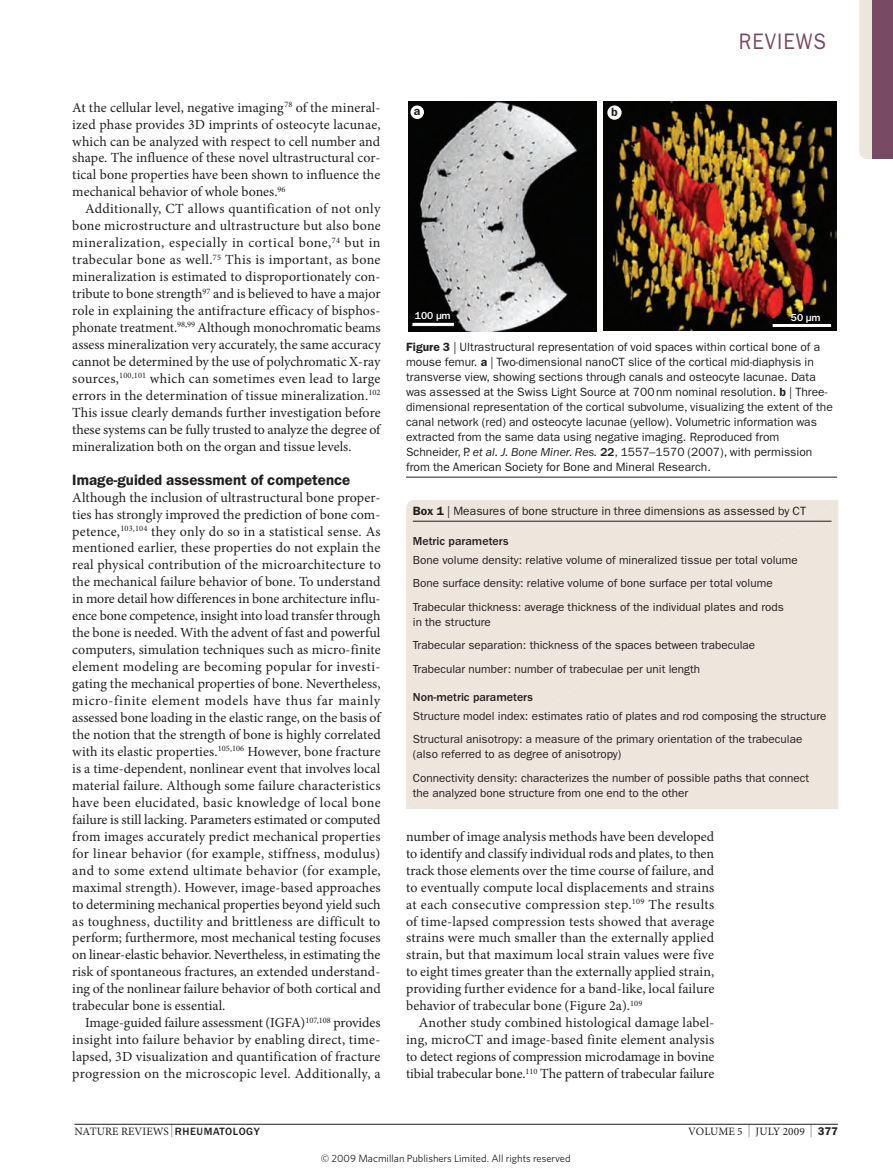
<style>
.page{position:relative;width:893px;height:1174px;background:#fff}
.page>*{position:absolute;margin:0;border:0;box-sizing:border-box;transform-origin:0 0}
.t1{font:22.5px "ITC Franklin Gothic Std";letter-spacing:.05em;color:#794b62;scale:.9 1}
.t2{font:600 15px "ITC Franklin Gothic Std";color:#231f20}
.t3{font:13.95px/17px "Minion Pro";letter-spacing:.005em;color:#231f20;text-align:justify}
.t4{font:12px/15px "ITC Franklin Gothic Std";color:#231f20}
.t5{font:500 12px "ITC Franklin Gothic Std";color:#231f20}
.t6{font:600 12px "ITC Franklin Gothic Std";color:#231f20}
.t7{font:11.7px/23.5px "ITC Franklin Gothic Std";color:#231f20}
.t8{font:11.25px "Minion Pro";letter-spacing:.01em;color:#231f20}
.t9{font:10.5px "Whitney";color:#231f20}
.t10{font:500 10.5px "ITC Franklin Gothic Std";color:#fff}
.s1{font-weight:600}
.s2{font-style:italic}
.s3{font-weight:500}
.s4{font-size:12.9px}
.s5{font-family:"ITC Franklin Gothic Std";font-weight:500;font-size:10.95px}
.s6{font-family:"ITC Franklin Gothic Std";font-weight:600}
</style>
<div class="page">
<hr style="left:74px;top:1124px;width:764px;height:1px;background:#231f20">
<img style="left:408px;top:102px;width:188px;height:229px">
<img style="left:604px;top:102px;width:232px;height:229px">
<div style="left:410px;top:105px;width:14px;height:14px;background:#fff;border-radius:50%"></div>
<div style="left:607px;top:105px;width:15px;height:15px;background:#fff;border-radius:50%"></div>
<hr style="left:412px;top:323px;width:42px;height:3px;background:#fff">
<hr style="left:773px;top:324px;width:58px;height:3px;background:#fff">
<hr style="left:406px;top:477px;width:431px;height:1px;background:#231f20">
<div style="left:406px;top:500px;width:432px;height:309px;background:#ece6dd"></div>
<hr style="left:413px;top:521px;width:418px;height:1px;background:#231f20">
<svg style="left:859px;top:0;width:34px;height:159px;background:#a58691"></svg>
<p class="t3" style="left:72px;top:99px;width:310px">at the cellular level, negative imaging<sup>78</sup> of the mineral&shy;ized phase provides 3D imprints of osteocyte lacunae, which can be analyzed with respect to cell number and shape. the influence of these novel ultrastructural cor&shy;tical bone properties have been shown to influence the mechanical behavior of whole bones.<sup>96</sup></p>
<p class="t3" style="left:72px;top:200px;width:310px;text-indent:13px">additionally, Ct allows quantification of not only bone microstructure and ultrastructure but also bone mineralization, especially in cortical bone,<sup>74</sup> but in trabecular bone as well.<sup>75</sup> this is important, as bone mineraliza tion is estimated to disproportionately con&shy;tribute to bone strength<sup>97</sup> and is believed to have a major role in explaining the antifracture efficacy of bisphos&shy;phonate treatment.<sup>98,99</sup> although monochromatic beams assess mineralization very accurately, the same accuracy cannot be determined by the use of polychromatic X-ray sources,<sup>100,101</sup> which can sometimes even lead to large errors in the determination of tissue mineralization.<sup>102 </sup>this issue clearly demands further investigation before these systems can be fully trusted to analyze the degree of mineralization both on the organ and tissue levels.</p>
<p class="t2" style="left:72px;top:470px;width:280px">Image-guided assessment of competence</p>
<p class="t3" style="left:72px;top:489px;width:310px">although the inclusion of ultrastructural bone proper&shy;ties has strongly improved the prediction of bone com&shy;petence,<sup>103,104</sup> they only do so in a statistical sense. as mentioned earlier, these properties do not explain the real physical contribution of the microarchitecture to the mechanical failure behavior of bone. to understand in more detail how differences in bone architecture influ&shy;ence bone competence, insight into load transfer through the bone is needed. with the advent of fast and powerful computers, simulation techniques such as micro-finite element modeling are becoming popular for investi&shy;gating the mechanical properties of bone. nevertheless, micro-finite element models have thus far mainly assessed bone loading in the elastic range, on the basis of the notion that the strength of bone is highly correlated with its elastic properties.<sup>105,106</sup> However, bone fracture is a time-dependent, nonlinear event that involves local ma terial failure. although some failure characteristics have been elucidated, basic knowledge of local bone failure is still lacking. Parameters estimated or computed from images accurately predict mechanical properties for linear behavior (for example, stiffness, modulus) and to some extend ultimate behavior (for example, maximal strength). However, image-based approaches to determining mechanical properties beyond yield such as toughness, ductility and brittleness are difficult to perform; furthermore, most mechanical testing focuses on linear-elastic behavior. nevertheless, in estimating the risk of spontaneous fractures, an extended understand&shy;ing of the nonlinear failure behavior of both cortical and trabecular bone is essential.</p>
<p class="t3" style="left:72px;top:1014px;width:310px;text-indent:13px">image-guided failure assessment (iGFa)<sup>107,108</sup> provides insight into failure behavior by enabling direct, time&shy;lapsed, 3D visualization and quantification of fracture progression on the microscopic level. additionally, a</p>
<p class="t6" style="left:414px;top:104px;width:8px">a</p>
<p class="t6" style="left:611px;top:105px;width:8px">b</p>
<h1 class="t1" style="left:739px;top:28px;width:99px">reviews</h1>
<p class="t10" style="left:415px;top:310px;width:37px">100 µm</p>
<p class="t10" style="left:791px;top:311px;width:31px">50 µm</p>
<p class="t4" style="left:406px;top:339px;width:428px"><span class="s1">Figure 3</span> | Ultrastructural representation of void spaces within cortical bone of a mouse femur. <span class="s1">a</span> | Two-dimensional nanoCT slice of the cortical mid-diaphysis in transverse view, showing sections through canals and osteocyte lacunae. Data was assessed at the swiss Light source at 700 nm nominal resolution. <span class="s1">b</span> | Three&shy;dimensional representation of the cortical subvolume, visualizing the extent of the canal network (red) and osteocyte lacunae (yellow). volumetric information was extracted from the same data using negative imaging. reproduced from schneider, P. <span class="s2">et al. J. Bone Miner. Res.</span> <span class="s3">22</span>, 1557–1570 (2007), with permission from the American society for Bone and Mineral research.</p>
<p class="t4" style="left:413px;top:503px;width:395px"><span class="s1">Box 1</span> | Measures of bone structure in three dimensions as assessed by CT</p>
<p class="t5" style="left:413px;top:534px;width:97px">metric parameters</p>
<p class="t7" style="left:413px;top:548px;width:387px">Bone volume density: relative volume of mineralized tissue per total volume<br>Bone surface density: relative volume of bone surface per total volume<br>Trabecular thickness: average thickness of the individual plates and rods</p>
<p class="t7" style="left:413px;top:610px;width:344px">in the structure<br>Trabecular separation: thickness of the spaces between trabeculae<br>Trabecular number: number of trabeculae per unit length</p>
<p class="t5" style="left:413px;top:690px;width:122px">Non-metric parameters</p>
<p class="t7" style="left:413px;top:704px;width:415px">structure model index: estimates ratio of plates and rod composing the structure structural anisotropy: a measure of the primary orientation of the trabeculae</p>
<p class="t7" style="left:413px;top:742px;width:398px">(also referred to as degree of anisotropy)<br>Connectivity density: characterizes the number of possible paths that connect</p>
<p class="t7" style="left:413px;top:781px;width:277px">the analyzed bone structure from one end to the other</p>
<p class="t3" style="left:406px;top:828px;width:310px">number of image analysis methods have been developed to identify and classify individual rods and plates, to then track those elements over the time course of failure, and to eventually compute local displacements and strains at each consecutive compression step.<sup>109</sup> the results of time-lapsed compression tests showed that average strains were much smaller than the externally applied strain, but that maximum local strain values were five to eight times greater than the externally applied strain, providing further evidence for a band-like, local failure behavior of trabecular bone (Figure 2a).<sup>109</sup></p>
<p class="t3" style="left:406px;top:1014px;width:310px;text-indent:13px">another study combined histological damage label&shy;ing, microCt and image-based finite element analysis to detect regions of compression microdamage in bovine tibial tr abecular bone.<sup>110</sup> the pattern of trabecular failure</p>
<p class="t8" style="left:74px;top:1123px;width:187px">nature reviews <span class="s4">|</span> <span class="s5">rheumatology</span></p>
<p class="t8" style="left:688px;top:1123px;width:151px">volume 5 <span class="s4">|</span> JulY 2009 <span class="s4">|</span> <span class="s6">377</span></p>
<p class="t9" style="left:321px;top:1152px;width:251px">© 2009 Macmillan Publishers Limited. All rights reserved</p>
</div>
